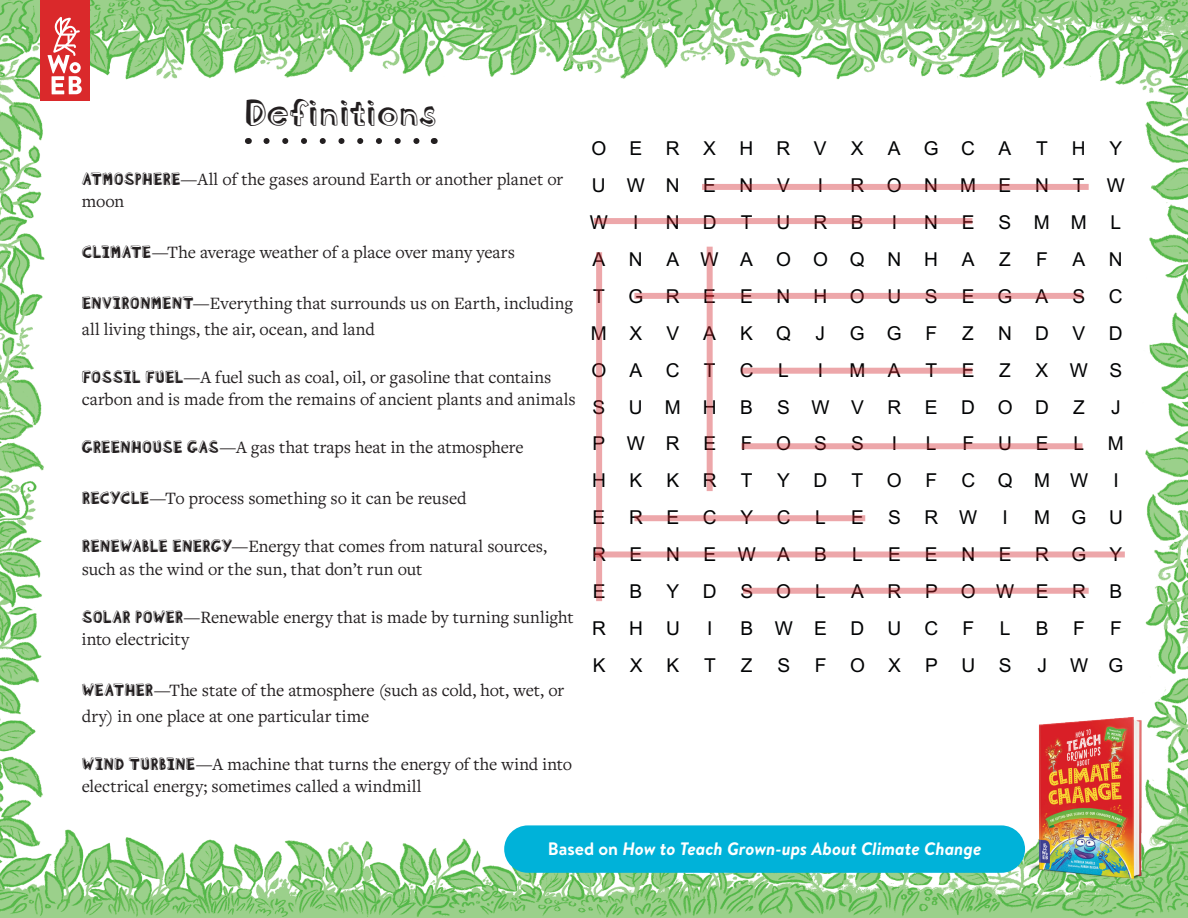
<style>
.page{position:relative;width:1188px;height:918px;background:#fff}
.page>*{position:absolute;margin:0;border:0;box-sizing:border-box;transform-origin:0 0}
.Section_Heading{font:36px "Blockhead OT Dark Side";letter-spacing:.005em;color:#231f20}
.t1{font:19.2px "Arial";letter-spacing:1.205em;color:#020304}
.t2{font:19.2px "Arial";letter-spacing:1.235em;color:#020304}
.t3{font:19.2px "Arial";letter-spacing:1.18em;color:#020304}
.Glossary{font:18px/22.5px "Freight Text Pro";letter-spacing:-.005em;color:#231f20}
.t4{font:italic 700 18px "Brandon Text";color:#fff}
.s1{font-family:"Blockhead OT Black Face";font-size:16.5px}
.s2{font-style:normal}
</style>
<div class="page">
<img style="left:0;top:0;width:1188px;height:918px">
<img style="left:988px;top:693px;width:200px;height:210px">
<div style="left:40px;top:0;width:50px;height:101px;background:#da292b"></div>
<svg style="left:48px;top:17px;width:34px;height:77px"></svg>
<div style="left:504px;top:825px;width:521px;height:48px;background:#00b2d9;border-radius:24px"></div>
<svg style="left:266px;top:138px;width:158px;height:6px"></svg>
<div style="left:702px;top:184px;width:387px;height:6px;background:#eda7aa"></div>
<div style="left:634px;top:293px;width:449px;height:6px;background:#eda7aa"></div>
<div style="left:742px;top:368px;width:230px;height:6px;background:#eda7aa"></div>
<div style="left:742px;top:443px;width:341px;height:6px;background:#eda7aa"></div>
<div style="left:594px;top:218px;width:378px;height:6px;background:#eda7aa"></div>
<div style="left:634px;top:515px;width:231px;height:6px;background:#eda7aa"></div>
<div style="left:743px;top:588px;width:346px;height:6px;background:#eda7aa"></div>
<div style="left:594px;top:551px;width:531px;height:6px;background:#eda7aa"></div>
<div style="left:707px;top:247px;width:6px;height:244px;background:#eda7aa"></div>
<div style="left:596px;top:252px;width:6px;height:349px;background:#eda7aa"></div>
<p class="Section_Heading" style="left:245px;top:81px;width:193px">Definitions</p>
<p class="Glossary" style="left:82px;top:167px;width:483px"><span class="s1">ATMOSPHERE</span>—All of the gases around Earth or another planet or moon</p>
<p class="Glossary" style="left:82px;top:241px;width:435px"><span class="s1">CLIMATE</span>—The average weather of a place over many years</p>
<p class="Glossary" style="left:82px;top:290px;width:493px;line-height:25.5px"><span class="s1">ENVIRONMENT</span>—Everything that surrounds us on Earth, including all living things, the air, ocean, and land</p>
<p class="Glossary" style="left:82px;top:365px;width:495px"><span class="s1">FOSSIL FUEL</span>—A fuel such as coal, oil, or gasoline that contains carbon and is made from the remains of ancient plants and animals</p>
<p class="Glossary" style="left:82px;top:436px;width:443px"><span class="s1">GREENHOUSE GAS</span>—A gas that traps heat in the atmosphere</p>
<p class="Glossary" style="left:82px;top:487px;width:386px"><span class="s1">RECYCLE</span>—To process something so it can be reused</p>
<p class="Glossary" style="left:82px;top:535px;width:467px"><span class="s1">RENEWABLE ENERGY</span>—Energy that comes from natural sources, such as the wind or the sun, that don’t run out</p>
<p class="Glossary" style="left:82px;top:605px;width:493px"><span class="s1">SOLAR POWER</span>—Renewable energy that is made by turning sunlight into electricity</p>
<p class="Glossary" style="left:82px;top:677px;width:484px;line-height:25.5px"><span class="s1">WEATHER</span>—The state of the atmosphere (such as cold, hot, wet, or dry) in one place at one particular time</p>
<p class="Glossary" style="left:82px;top:752px;width:492px"><span class="s1">WIND TURBINE</span>—A machine that turns the energy of the wind into electrical energy; sometimes called a windmill</p>
<p class="t2" style="left:591px;top:137px;width:237px">OERXHRV</p>
<p class="t1" style="left:851px;top:137px;width:14px">X</p>
<p class="t1" style="left:888px;top:137px;width:125px">AGCA</p>
<p class="t1" style="left:1036px;top:137px;width:13px">T</p>
<p class="t1" style="left:1072px;top:137px;width:52px">H Y</p>
<p class="t1" style="left:592px;top:174px;width:199px">UWNENV</p>
<p class="t1" style="left:818px;top:174px;width:7px">I</p>
<p class="t1" style="left:850px;top:174px;width:200px">RONMEN</p>
<p class="t1" style="left:1073px;top:174px;width:53px">T W</p>
<p class="t1" style="left:590px;top:211px;width:20px">W</p>
<p class="t1" style="left:633px;top:211px;width:7px">I</p>
<p class="t1" style="left:666px;top:211px;width:52px">N D</p>
<p class="t1" style="left:741px;top:211px;width:13px">T</p>
<p class="t1" style="left:777px;top:211px;width:89px">URB</p>
<p class="t1" style="left:892px;top:211px;width:7px">I</p>
<p class="t1" style="left:924px;top:211px;width:52px">N E</p>
<p class="t1" style="left:999px;top:211px;width:124px">SMML</p>
<p class="t1" style="left:593px;top:248px;width:384px">ANAWAOOQNHA</p>
<p class="t1" style="left:999px;top:248px;width:13px">Z</p>
<p class="t1" style="left:1036px;top:248px;width:13px">F</p>
<p class="t1" style="left:1073px;top:248px;width:52px">A N</p>
<p class="t1" style="left:593px;top:285px;width:125px">TGRE</p>
<p class="t1" style="left:740px;top:285px;width:199px">ENHOUS</p>
<p class="t1" style="left:962px;top:285px;width:88px">EGA</p>
<p class="t1" style="left:1073px;top:285px;width:52px">S C</p>
<p class="t1" style="left:591px;top:322px;width:53px">M X</p>
<p class="t1" style="left:666px;top:322px;width:14px">V</p>
<p class="t1" style="left:703px;top:322px;width:14px">A</p>
<p class="t1" style="left:740px;top:322px;width:52px">K Q</p>
<p class="t1" style="left:816px;top:322px;width:11px">J</p>
<p class="t1" style="left:850px;top:322px;width:89px">GGF</p>
<p class="t1" style="left:962px;top:322px;width:13px">Z</p>
<p class="t1" style="left:998px;top:322px;width:126px">NDVD</p>
<p class="t1" style="left:592px;top:359px;width:90px">OAC</p>
<p class="t1" style="left:704px;top:359px;width:13px">T</p>
<p class="t1" style="left:740px;top:359px;width:15px">C</p>
<p class="t1" style="left:778px;top:359px;width:12px">L</p>
<p class="t1" style="left:818px;top:359px;width:7px">I</p>
<p class="t1" style="left:849px;top:359px;width:53px">M A</p>
<p class="t1" style="left:925px;top:359px;width:13px">T</p>
<p class="t1" style="left:962px;top:359px;width:14px">E</p>
<p class="t1" style="left:999px;top:359px;width:13px">Z</p>
<p class="t1" style="left:1036px;top:359px;width:88px">XWS</p>
<p class="t1" style="left:593px;top:396px;width:162px">SUMHB</p>
<p class="t3" style="left:777px;top:396px;width:273px">SWVREDOD</p>
<p class="t1" style="left:1073px;top:396px;width:13px">Z</p>
<p class="t1" style="left:1111px;top:396px;width:11px">J</p>
<p class="t1" style="left:593px;top:433px;width:125px">PWRE</p>
<p class="t1" style="left:741px;top:433px;width:88px">FOS</p>
<p class="t1" style="left:851px;top:433px;width:14px">S</p>
<p class="t1" style="left:892px;top:433px;width:7px">I</p>
<p class="t1" style="left:926px;top:433px;width:12px">L</p>
<p class="t1" style="left:962px;top:433px;width:13px">F</p>
<p class="t1" style="left:998px;top:433px;width:52px">U E</p>
<p class="t1" style="left:1074px;top:433px;width:52px">L M</p>
<p class="t1" style="left:592px;top:470px;width:52px">H K</p>
<p class="t1" style="left:666px;top:470px;width:52px">K R</p>
<p class="t1" style="left:741px;top:470px;width:13px">T</p>
<p class="t1" style="left:777px;top:470px;width:52px">Y D</p>
<p class="t1" style="left:852px;top:470px;width:87px">TOF</p>
<p class="t1" style="left:961px;top:470px;width:128px">CQMW</p>
<p class="t1" style="left:1113px;top:470px;width:7px">I</p>
<p class="t1" style="left:593px;top:506px;width:199px">ERECYC</p>
<p class="t1" style="left:815px;top:506px;width:12px">L</p>
<p class="t1" style="left:851px;top:506px;width:14px">E</p>
<p class="t1" style="left:888px;top:506px;width:91px">SRW</p>
<p class="t1" style="left:1003px;top:506px;width:7px">I</p>
<p class="t1" style="left:1034px;top:506px;width:90px">MGU</p>
<p class="t1" style="left:592px;top:543px;width:199px">RENEWA</p>
<p class="t1" style="left:814px;top:543px;width:14px">B</p>
<p class="t1" style="left:852px;top:543px;width:12px">L</p>
<p class="t1" style="left:888px;top:543px;width:14px">E</p>
<p class="t1" style="left:925px;top:543px;width:199px">ENERGY</p>
<p class="t1" style="left:593px;top:580px;width:14px">E</p>
<p class="t1" style="left:630px;top:580px;width:14px">B</p>
<p class="t1" style="left:667px;top:580px;width:126px">YDSO</p>
<p class="t1" style="left:815px;top:580px;width:12px">L</p>
<p class="t2" style="left:851px;top:580px;width:273px">ARPOWERB</p>
<p class="t1" style="left:592px;top:617px;width:89px">RHU</p>
<p class="t1" style="left:707px;top:617px;width:7px">I</p>
<p class="t1" style="left:740px;top:617px;width:199px">BWEDUC</p>
<p class="t1" style="left:962px;top:617px;width:13px">F</p>
<p class="t1" style="left:1000px;top:617px;width:12px">L</p>
<p class="t1" style="left:1036px;top:617px;width:14px">B</p>
<p class="t1" style="left:1073px;top:617px;width:13px">F</p>
<p class="t1" style="left:1110px;top:617px;width:13px">F</p>
<p class="t1" style="left:593px;top:654px;width:14px">K</p>
<p class="t1" style="left:630px;top:654px;width:14px">X</p>
<p class="t1" style="left:667px;top:654px;width:14px">K</p>
<p class="t1" style="left:704px;top:654px;width:13px">T</p>
<p class="t1" style="left:741px;top:654px;width:13px">Z</p>
<p class="t1" style="left:777px;top:654px;width:14px">S</p>
<p class="t1" style="left:815px;top:654px;width:88px">FOX</p>
<p class="t1" style="left:925px;top:654px;width:88px">PUS</p>
<p class="t1" style="left:1037px;top:654px;width:88px">JWG</p>
<p class="t4" style="left:548px;top:836px;width:435px"><span class="s2">Based on</span> How to Teach Grown-ups About Climate Change</p>
</div>
